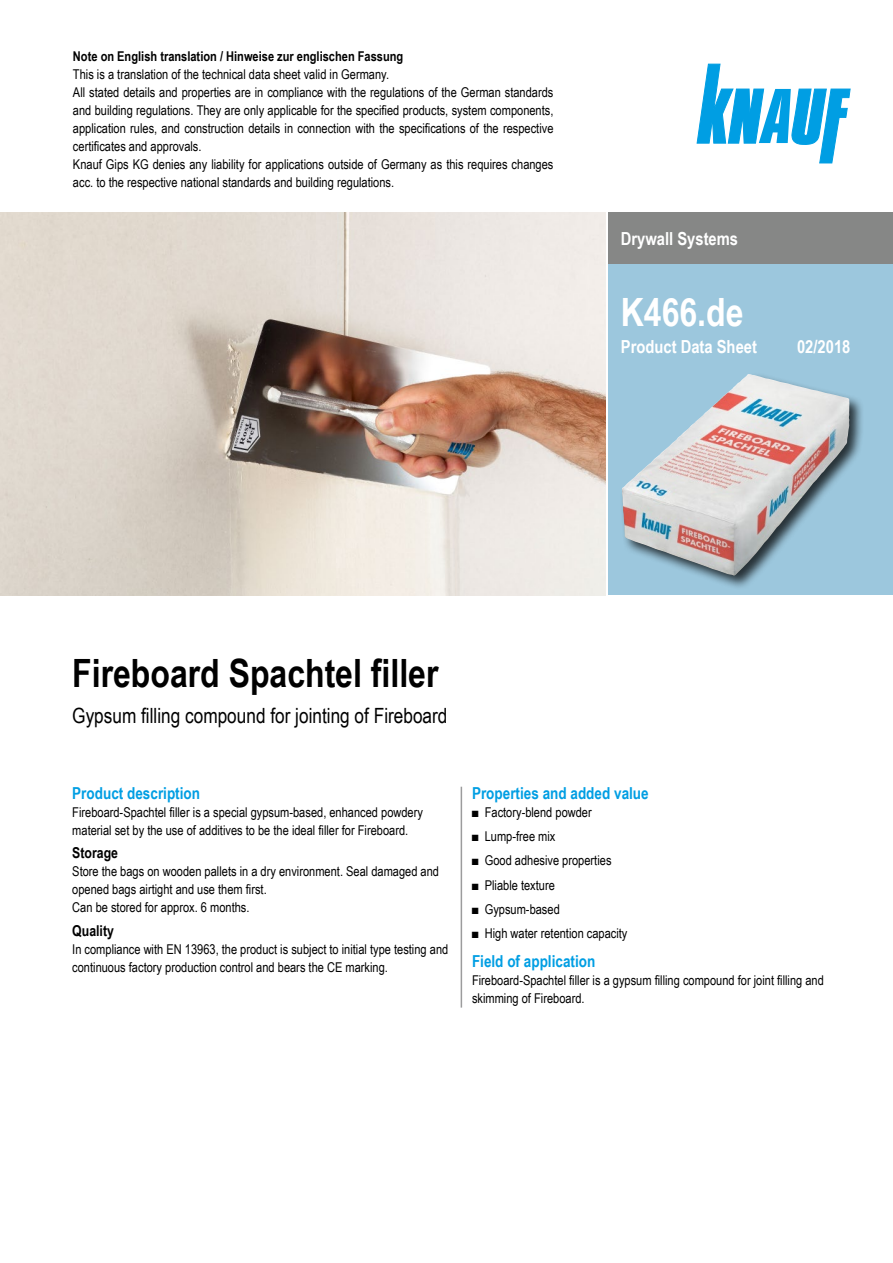
<style>
.page{position:relative;width:893px;height:1263px;background:#fff}
.page>*{position:absolute;margin:0;border:0;box-sizing:border-box;transform-origin:0 0}
.Titel_1te_Zeile_TB{font:700 39px "Arial Narrow";color:#000}
.Dokumentbezeichnung{font:700 39px "Arial Narrow";color:#fff}
.Titel_2te_Zeile_TB{font:21px "Arial Narrow";color:#000}
.Ausgabe_TB{font:700 18px "Arial Narrow";color:#fff}
.Sparte_TB{font:700 18px "Arial Narrow";color:#fff}
.Ue3_11cyan_TB{font:700 16.5px "Arial Narrow";color:#009ee3}
.Ue4_10schwarz_TB{font:700 15px "Arial Narrow";color:#000}
._01_Fließtext_dt{font:13.5px/18px "Arial Narrow";color:#000;text-align:justify}
.Text_TB{font:13.5px/18px "Arial Narrow";color:#000}
._01_Fließtext_dt-2{font:700 13.5px "Arial Narrow";color:#000}
</style>
<div class="page">
<div style="left:608px;top:213px;width:285px;height:382px;background:#9cc7dd"></div>
<div style="left:608px;top:213px;width:285px;height:51px;background:#868786"></div>
<div style="left:619px;top:372px;width:246px;height:218px;background:#000;opacity:.75"></div>
<img style="left:622px;top:374px;width:228px;height:202px">
<img style="left:0;top:213px;width:606px;height:382px">
<svg style="left:697px;top:64px;width:153px;height:99px"></svg>
<hr style="left:461px;top:787px;width:1px;height:220px;background:#9c9c9d">
<p class="_01_Fließtext_dt-2" style="left:73px;top:46px;width:332px">Note on English translation / Hinweise zur englischen Fassung</p>
<p class="_01_Fließtext_dt" style="left:73px;top:64px;width:318px">This is a translation of the technical data sheet valid in Germany.</p>
<p class="_01_Fließtext_dt" style="left:73px;top:82px;width:482px">All stated details and properties are in compliance with the regulations of the German standards and building regulations. They are only applicable for the specified products, system components, application rules, and construction details in connection with the specifications of the respective certificates and approvals.</p>
<p class="_01_Fließtext_dt" style="left:73px;top:154px;width:482px">Knauf Gips KG denies any liability for applications outside of Germany as this requires changes acc. to the respective national standards and building regulations.</p>
<p class="Sparte_TB" style="left:621px;top:225px;width:119px">Drywall Systems</p>
<p class="Dokumentbezeichnung" style="left:621px;top:282px;width:124px">K466.de</p>
<p class="Ausgabe_TB" style="left:621px;top:333px;width:138px">Product Data Sheet</p>
<h3 class="Ausgabe_TB" style="left:797px;top:333px;width:55px">02/2018</h3>
<p class="Titel_1te_Zeile_TB" style="left:72px;top:644px;width:368px">Fireboard Spachtel filler</p>
<h1 class="Titel_2te_Zeile_TB" style="left:72px;top:700px;width:377px">Gypsum filling compound for jointing of Fireboard</h1>
<p class="Ue3_11cyan_TB" style="left:72px;top:780px;width:129px">Product description</p>
<p class="Text_TB" style="left:72px;top:802px;width:352px">Fireboard-Spachtel filler is a special gypsum-based, enhanced powdery material set by the use of additives to be the ideal filler for Fireboard.</p>
<p class="Ue4_10schwarz_TB" style="left:72px;top:841px;width:47px">Storage</p>
<p class="Text_TB" style="left:72px;top:862px;width:368px">Store the bags on wooden pallets in a dry environment. Seal damaged and opened bags airtight and use them first.</p>
<p class="Text_TB" style="left:72px;top:898px;width:179px">Can be stored for approx. 6 months.</p>
<p class="Ue4_10schwarz_TB" style="left:72px;top:919px;width:43px">Quality</p>
<p class="Text_TB" style="left:72px;top:939px;width:377px">In compliance with EN 13963, the product is subject to initial type testing and continuous factory production control and bears the CE marking.</p>
<p class="Ue3_11cyan_TB" style="left:472px;top:780px;width:178px">Properties and added value</p>
<p class="_01_Fließtext_dt" style="left:472px;top:802px;width:121px">■ Factory-blend powder</p>
<p class="_01_Fließtext_dt" style="left:472px;top:827px;width:85px">■ Lump-free mix</p>
<p class="_01_Fließtext_dt" style="left:472px;top:851px;width:141px">■ Good adhesive properties</p>
<p class="_01_Fließtext_dt" style="left:472px;top:875px;width:84px">■ Pliable texture</p>
<p class="_01_Fließtext_dt" style="left:472px;top:900px;width:89px">■ Gypsum-based</p>
<p class="_01_Fließtext_dt" style="left:472px;top:924px;width:157px">■ High water retention capacity</p>
<p class="Ue3_11cyan_TB" style="left:472px;top:948px;width:125px">Field of application</p>
<p class="Text_TB" style="left:472px;top:970px;width:353px">Fireboard-Spachtel filler is a gypsum filling compound for joint filling and skimming of Fireboard.</p>
</div>
